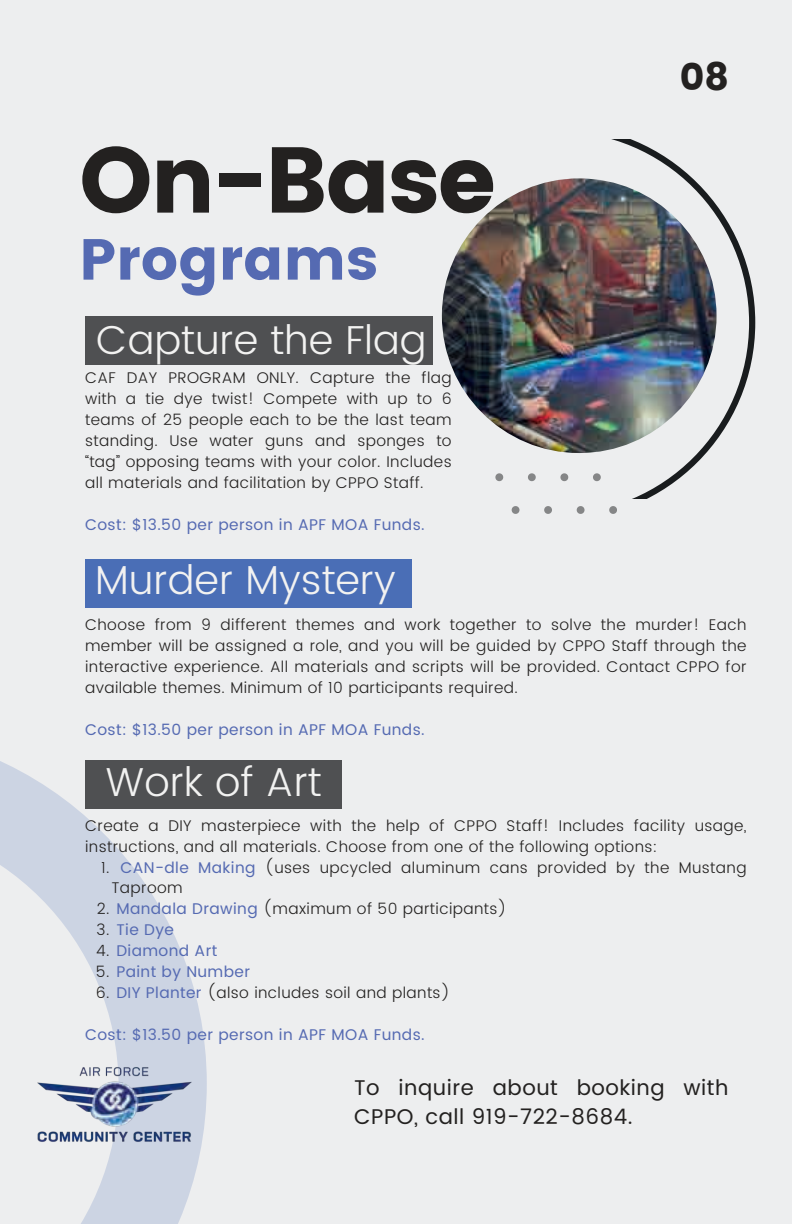
<style>
.page{position:relative;width:792px;height:1224px;background:#edeeef}
.page>*{position:absolute;margin:0;border:0;box-sizing:border-box;transform-origin:0 0}
.t1{font:93.2px "Poppins";letter-spacing:-.025em;color:#232120}
.t2{font:57.8px "Poppins";color:#556ab2}
.t3{font:300 40.4px "Poppins";color:#f2f2f1}
.t4{font:37.8px "Poppins";color:#232120}
.t5{font:21.2px/29px "Poppins";letter-spacing:.025em;color:#232120}
.t6{font:300 15.4px/21px "Poppins";letter-spacing:.025em;color:#232120}
.t7{font:15.4px "Poppins";letter-spacing:.025em;color:#556ab2}
.s1{font-weight:400;color:#556ab2}
.s2{font-weight:300;color:#232120}
</style>
<div class="page">
<svg style="left:556px;top:140px;width:199px;height:358px"></svg>
<div style="left:85px;top:559px;width:327px;height:49px;background:#4a6eb6"></div>
<svg style="left:0;top:760px;width:207px;height:464px"></svg>
<div style="left:85px;top:761px;width:257px;height:48px;background:#4f5052"></div>
<img style="left:442px;top:178px;width:275px;height:275px;border-radius:50%">
<svg style="left:495px;top:473px;width:8px;height:8px"></svg>
<svg style="left:528px;top:473px;width:8px;height:8px"></svg>
<svg style="left:560px;top:473px;width:8px;height:8px"></svg>
<svg style="left:593px;top:473px;width:8px;height:8px"></svg>
<svg style="left:512px;top:506px;width:7px;height:8px"></svg>
<svg style="left:544px;top:506px;width:8px;height:8px"></svg>
<svg style="left:577px;top:506px;width:8px;height:8px"></svg>
<svg style="left:609px;top:506px;width:8px;height:8px"></svg>
<img style="left:28px;top:1036px;width:173px;height:137px">
<div style="left:85px;top:316px;width:348px;height:48px;background:#4f5052"></div>
<h1 class="t1" style="left:79px;top:126px;width:419px">On-Base</h1>
<h2 class="t2" style="left:79px;top:226px;width:300px">Programs</h2>
<h3 class="t3" style="left:96px;top:311px;width:332px">Capture the Flag</h3>
<p class="t6" style="left:85px;top:368px;width:368px;text-align:justify">CAF DAY PROGRAM ONLY. Capture the flag with a tie dye twist! Compete with up to 6 teams of 25 people each to be the last team standing. Use water guns and sponges to “tag” opposing teams with your color. Includes all materials and facilitation by CPPO Staff.</p>
<p class="t7" style="left:85px;top:513px;width:341px">Cost: $13.50 per person in APF MOA Funds.</p>
<h3 class="t3" style="left:95px;top:551px;width:302px">Murder Mystery</h3>
<h3 class="t4" style="left:680px;top:55px;width:51px">08</h3>
<p class="t6" style="left:85px;top:615px;width:663px;text-align:justify">Choose from 9 different themes and work together to solve the murder! Each member will be assigned a role, and you will be guided by CPPO Staff through the interactive experience. All materials and scripts will be provided. Contact CPPO for available themes. Minimum of 10 participants required.</p>
<p class="t7" style="left:85px;top:718px;width:341px">Cost: $13.50 per person in APF MOA Funds.</p>
<h3 class="t3" style="left:105px;top:753px;width:218px">Work of Art</h3>
<p class="t6" style="left:85px;top:815px;width:663px">Create a DIY masterpiece with the help of CPPO Staff! Includes facility usage, instructions, and all materials. Choose from one of the following options:</p>
<p class="t6" style="left:111px;top:857px;width:637px;text-indent:9px"><span class="s1">CAN-dle Making</span> (uses upcycled aluminum cans provided by the Mustang<br>Taproom</p>
<p class="t6" style="left:101px;top:857px;width:10px">1.</p>
<p class="t6" style="left:97px;top:899px;width:412px">2. <span class="s1">Mandala Drawing</span> (maximum of 50 participants)</p>
<p class="t7" style="left:97px;top:919px;width:79px"><span class="s2">3.</span> Tie Dye</p>
<p class="t7" style="left:96px;top:940px;width:123px"><span class="s2">4.</span> Diamond Art</p>
<p class="t7" style="left:96px;top:961px;width:156px"><span class="s2">5.</span> Paint by Number</p>
<p class="t6" style="left:96px;top:983px;width:356px">6. <span class="s1">DIY Planter</span> (also includes soil and plants)</p>
<p class="t7" style="left:85px;top:1024px;width:341px">Cost: $13.50 per person in APF MOA Funds.</p>
<h3 class="t5" style="left:354px;top:1074px;width:376px">To inquire about booking with<br>CPPO, call 919-722-8684.</h3>
</div>
